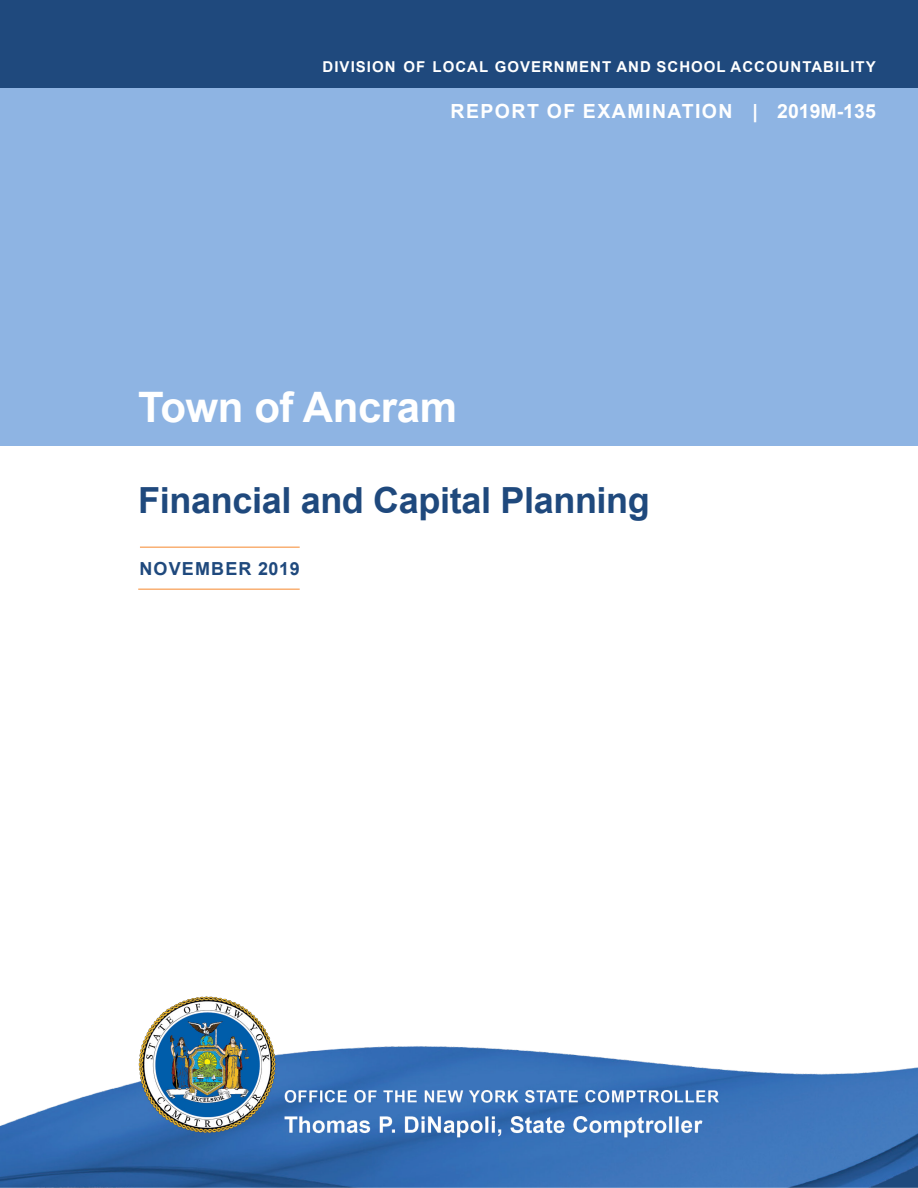
<style>
.page{position:relative;width:918px;height:1188px;background:#fff}
.page>*{position:absolute;margin:0;border:0;box-sizing:border-box;transform-origin:0 0}
.t1{font:700 42px "Arial";letter-spacing:-.01em;color:#fff}
.t2{font:700 36px "Arial";letter-spacing:-.01em;color:#1f497d}
.t3{font:700 19.5px "Arial";letter-spacing:.075em;color:#fff}
.Sidebar_Text{font:700 18px "Arial";letter-spacing:.065em;color:#1f497d}
.t4{font:700 15px "Arial";letter-spacing:.065em;color:#fff}
</style>
<div class="page">
<div style="left:0;top:0;width:918px;height:446px;background:#8eb4e3"></div>
<div style="left:0;top:0;width:918px;height:88px;background:#1f497d"></div>
<hr style="left:140px;top:546px;width:160px;height:2px;background:#f9b074">
<hr style="left:138px;top:588px;width:162px;height:2px;background:#f9b074">
<img style="left:0;top:996px;width:918px;height:192px">
<p class="t4" style="left:323px;top:56px;width:555px">DIVISION OF LOCAL GOVERNMENT AND SCHOOL ACCOUNTABILITY</p>
<p class="t3" style="left:451px;top:97px;width:427px">REPORT OF EXAMINATION | 2019M-135</p>
<p class="t1" style="left:138px;top:377px;width:320px">Town of Ancram</p>
<p class="t2" style="left:138px;top:475px;width:513px">Financial and Capital Planning</p>
<p class="Sidebar_Text" style="left:139px;top:556px;width:162px">NOVEMBER 2019</p>
</div>
